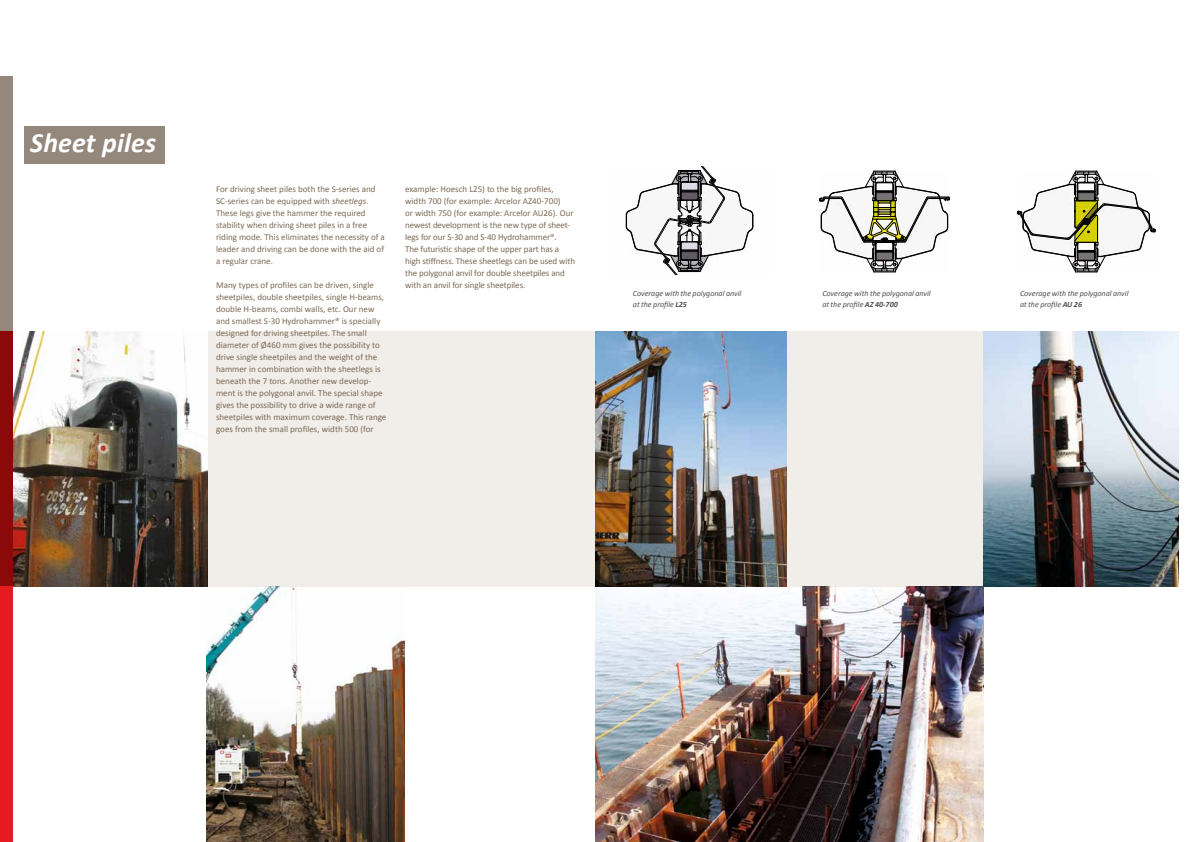
<style>
.page{position:relative;width:1191px;height:842px;background:#fff}
.page>*{position:absolute;margin:0;border:0;box-sizing:border-box;transform-origin:0 0}
.t1{font:italic 700 28px "Calibri";letter-spacing:.005em;color:#fff}
.t2{font:9px/12px "Calibri";color:#7c6a55}
.t3{font:italic 8px/11px "Calibri";color:#4d4e50}
.s1{font-style:italic}
.s2{font-weight:700}
</style>
<div class="page">
<img style="left:207px;top:587px;width:198px;height:255px">
<img style="left:595px;top:587px;width:389px;height:255px">
<svg style="left:626px;top:167px;width:127px;height:107px"></svg>
<svg style="left:819px;top:171px;width:131px;height:102px"></svg>
<svg style="left:1016px;top:171px;width:139px;height:102px"></svg>
<div style="left:0;top:332px;width:595px;height:255px;background:#f1ede9"></div>
<div style="left:595px;top:332px;width:552px;height:255px;background:#f1ede9"></div>
<img style="left:13px;top:332px;width:194px;height:255px">
<div style="left:0;top:77px;width:13px;height:255px;background:#94887d"></div>
<div style="left:0;top:332px;width:13px;height:255px;background:#8c0909"></div>
<div style="left:0;top:587px;width:13px;height:255px;background:#e51b21"></div>
<img style="left:595px;top:332px;width:191px;height:255px">
<div style="left:24px;top:126px;width:140px;height:38px;background:#94887d"></div>
<img style="left:983px;top:332px;width:195px;height:255px">
<h1 class="t1" style="left:30px;top:125px;width:127px">Sheet piles</h1>
<p class="t2" style="left:405px;top:183px;width:171px">example: Hoesch L25) to the big profiles, width 700 (for example: Arcelor AZ40-700)<br>or width 750 (for example: Arcelor AU26). Our newest development is the new type of sheet&shy;legs for our S-30 and S-40 Hydrohammer®.<br>The futuristic shape of the upper part has a high stiffness. These sheetlegs can be used with the polygonal anvil for double sheetpiles and with an anvil for single sheetpiles.</p>
<p class="t2" style="left:216px;top:183px;width:170px">For driving sheet piles both the S-series and SC-series can be equipped with <span class="s1">sheetlegs</span>.<br>These legs give the hammer the required stability when driving sheet piles in a free riding mode. This eliminates the necessity of a leader and driving can be done with the aid of a regular crane.</p>
<p class="t2" style="left:216px;top:279px;width:172px">Many types of profiles can be driven, single sheetpiles, double sheetpiles, single H-beams, double H-beams, combi walls, etc. Our new and smallest S-30 Hydrohammer® is specially designed for driving sheetpiles. The small diameter of Ø460 mm gives the possibility to drive single sheetpiles and the weight of the hammer in combination with the sheetlegs is beneath the 7 tons. Another new develop&shy;ment is the polygonal anvil. The special shape gives the possibility to drive a wide range of sheetpiles with maximum coverage. This range goes from the small profiles, width 500 (for</p>
<p class="t3" style="left:633px;top:287px;width:110px">Coverage with the polygonal anvil at the profile <span class="s2">L25</span></p>
<p class="t3" style="left:822px;top:287px;width:110px">Coverage with the polygonal anvil at the profile <span class="s2">AZ 40-700</span></p>
<p class="t3" style="left:1020px;top:287px;width:110px">Coverage with the polygonal anvil at the profile <span class="s2">AU 26</span></p>
</div>
